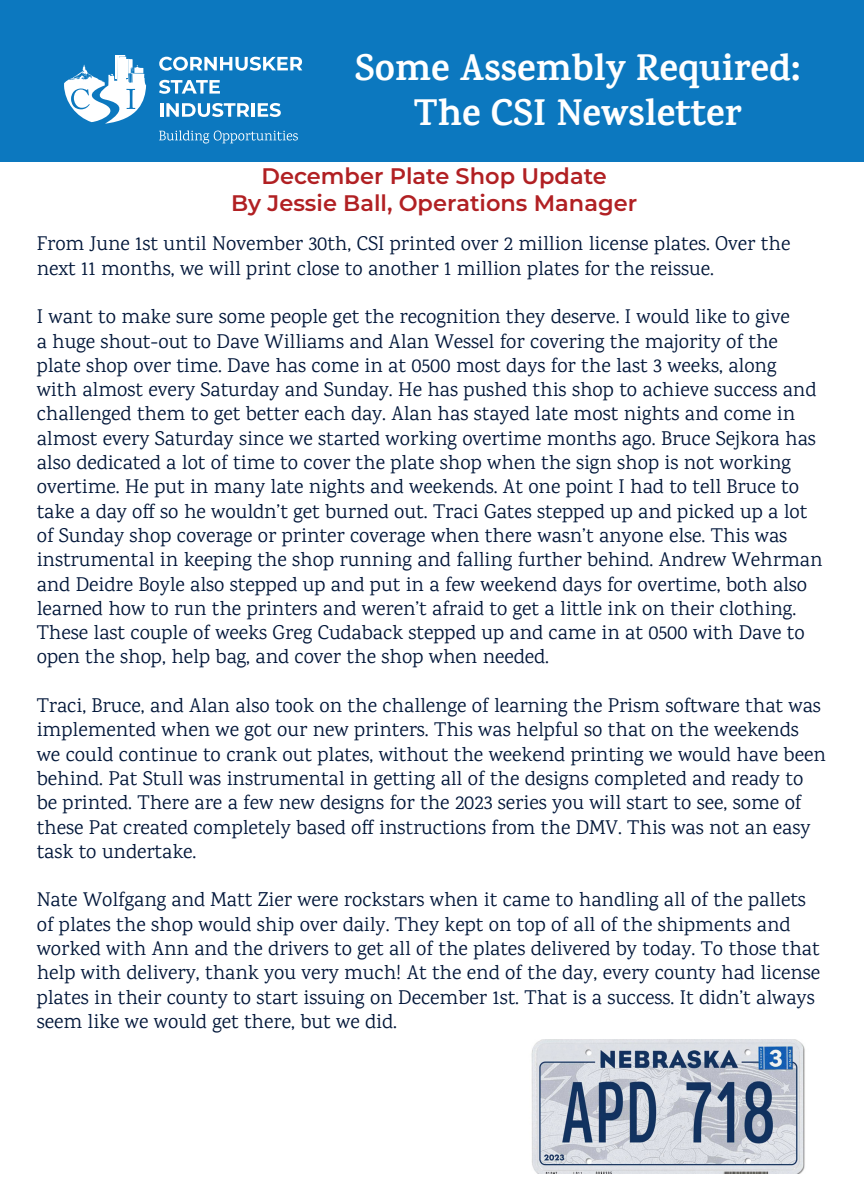
<style>
.page{position:relative;width:864px;height:1188px;background:#fff}
.page>*{position:absolute;margin:0;border:0;box-sizing:border-box;transform-origin:0 0}
.t1{font:700 37.5px "Karma";color:#fff}
.t2{font:600 22.5px "Montserrat";color:#b12023}
.t3{font:20.25px/24.3px "Karma";color:#001639}
</style>
<div class="page">
<div style="left:0;top:0;width:864px;height:162px;background:#0c78bf"></div>
<svg style="left:64px;top:55px;width:82px;height:69px"></svg>
<svg style="left:159px;top:130px;width:139px;height:14px"></svg>
<svg style="left:159px;top:57px;width:143px;height:14px"></svg>
<svg style="left:159px;top:80px;width:61px;height:14px"></svg>
<hr style="left:160px;top:103px;width:3px;height:14px;background:#fff">
<svg style="left:166px;top:103px;width:83px;height:14px"></svg>
<hr style="left:251px;top:103px;width:4px;height:14px;background:#fff">
<svg style="left:258px;top:103px;width:23px;height:14px"></svg>
<img style="left:531px;top:1040px;width:274px;height:134px">
<p class="t1" style="left:355px;top:45px;width:447px">Some Assembly Required:</p>
<p class="t1" style="left:414px;top:90px;width:329px">The CSI Newsletter</p>
<p class="t2" style="left:261px;top:160px;width:347px">December Plate Shop Update</p>
<p class="t2" style="left:231px;top:187px;width:408px">By Jessie Ball, Operations Manager</p>
<p class="t3" style="left:37px;top:231px;width:755px">From June 1st until November 30th, CSI printed over 2 million license plates. Over the next 11 months, we will print close to another 1 million plates for the reissue.</p>
<p class="t3" style="left:37px;top:304px;width:787px">I want to make sure some people get the recognition they deserve. I would like to give<br>a huge shout-out to Dave Williams and Alan Wessel for covering the majority of the plate shop over time. Dave has come in at 0500 most days for the last 3 weeks, along<br>with almost every Saturday and Sunday. He has pushed this shop to achieve success and challenged them to get better each day. Alan has stayed late most nights and come in almost every Saturday since we started working overtime months ago. Bruce Sejkora has also dedicated a lot of time to cover the plate shop when the sign shop is not working overtime. He put in many late nights and weekends. At one point I had to tell Bruce to take a day off so he wouldn’t get burned out. Traci Gates stepped up and picked up a lot of Sunday shop coverage or printer coverage when there wasn’t anyone else. This was instrumental in keeping the shop running and falling further behind. Andrew Wehrman and Deidre Boyle also stepped up and put in a few weekend days for overtime, both also learned how to run the printers and weren’t afraid to get a little ink on their clothing.<br>These last couple of weeks Greg Cudaback stepped up and came in at 0500 with Dave to open the shop, help bag, and cover the shop when needed.</p>
<p class="t3" style="left:37px;top:693px;width:791px">Traci, Bruce, and Alan also took on the challenge of learning the Prism software that was implemented when we got our new printers. This was helpful so that on the weekends we could continue to crank out plates, without the weekend printing we would have been behind. Pat Stull was instrumental in getting all of the designs completed and ready to be printed. There are a few new designs for the 2023 series you will start to see, some of these Pat created completely based off instructions from the DMV. This was not an easy task to undertake.</p>
<p class="t3" style="left:37px;top:887px;width:785px">Nate Wolfgang and Matt Zier were rockstars when it came to handling all of the pallets of plates the shop would ship over daily. They kept on top of all of the shipments and worked with Ann and the drivers to get all of the plates delivered by today. To those that help with delivery, thank you very much! At the end of the day, every county had license plates in their county to start issuing on December 1st. That is a success. It didn’t always seem like we would get there, but we did.</p>
</div>
